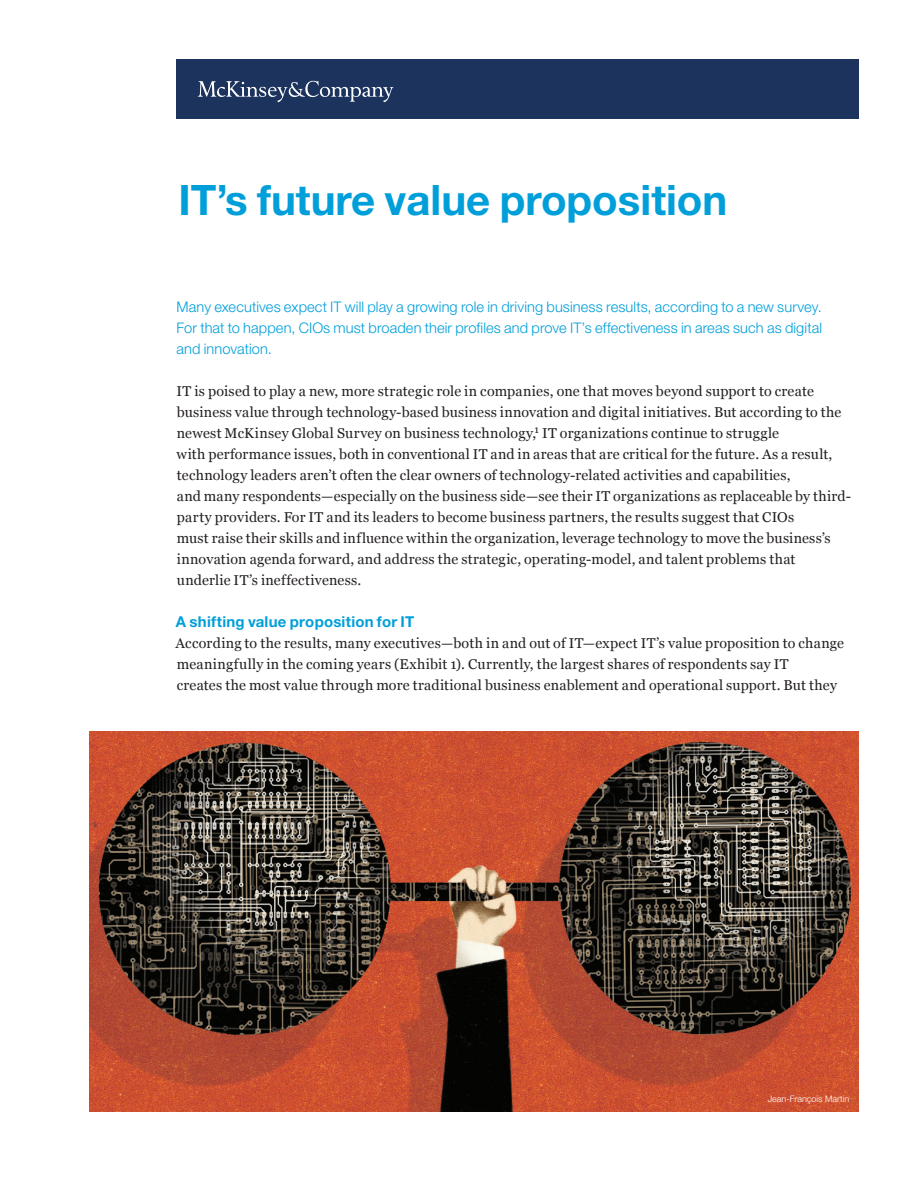
<style>
.page{position:relative;width:918px;height:1188px;background:#fff}
.page>*{position:absolute;margin:0;border:0;box-sizing:border-box;transform-origin:0 0}
.t1{font:700 42px "Helvetica Neue LT Std";color:#009fda}
.t2{font:700 15px "Helvetica Neue LT Std";letter-spacing:.015em;color:#009fda}
.t3{font:300 14.7px/21px "Helvetica Neue LT Std";letter-spacing:.005em;color:#009fda;text-align:justify}
.t4{font:14.25px/21px "Georgia";letter-spacing:.015em;color:#231f20}
.t5{font:300 9px "Helvetica Neue LT Std";color:#fff}
</style>
<div class="page">
<div style="left:177px;top:60px;width:682px;height:59px;background:#1c335e"></div>
<svg style="left:198px;top:81px;width:195px;height:21px"></svg>
<img style="left:89px;top:732px;width:769px;height:380px">
<h1 class="t1" style="left:179px;top:174px;width:551px">IT’s future value proposition</h1>
<p class="t3" style="left:177px;top:295px;width:647px">Many executives expect IT will play a growing role in driving business results, according to a new survey.<br>For that to happen, CIOs must broaden their profiles and prove IT’s effectiveness in areas such as digital and innovation.</p>
<p class="t4" style="left:176px;top:380px;width:676px">IT is poised to play a new, more strategic role in companies, one that moves beyond support to create business value through technology-based business innovation and digital initiatives. But according to the newest McKinsey Global Survey on business technology,<sup>1</sup> IT organizations continue to struggle<br>with performance issues, both in conventional IT and in areas that are critical for the future. As a result, technology leaders aren’t often the clear owners of technology-related activities and capabilities,<br>and many respondents—especially on the business side—see their IT organizations as replaceable by third&shy;party providers. For IT and its leaders to become business partners, the results suggest that CIOs<br>must raise their skills and influence within the organization, leverage technology to move the business’s innovation agenda forward, and address the strategic, operating-model, and talent problems that underlie IT’s ineffectiveness.</p>
<p class="t2" style="left:176px;top:612px;width:240px">A shifting value proposition for IT</p>
<p class="t4" style="left:175px;top:632px;width:670px">According to the results, many executives—both in and out of IT—expect IT’s value proposition to change meaningfully in the coming years (Exhibit 1). Currently, the largest shares of respondents say IT<br>creates the most value through more traditional business enablement and operational support. But they</p>
<p class="t5" style="left:768px;top:1093px;width:83px">Jean-François Martin</p>
</div>
